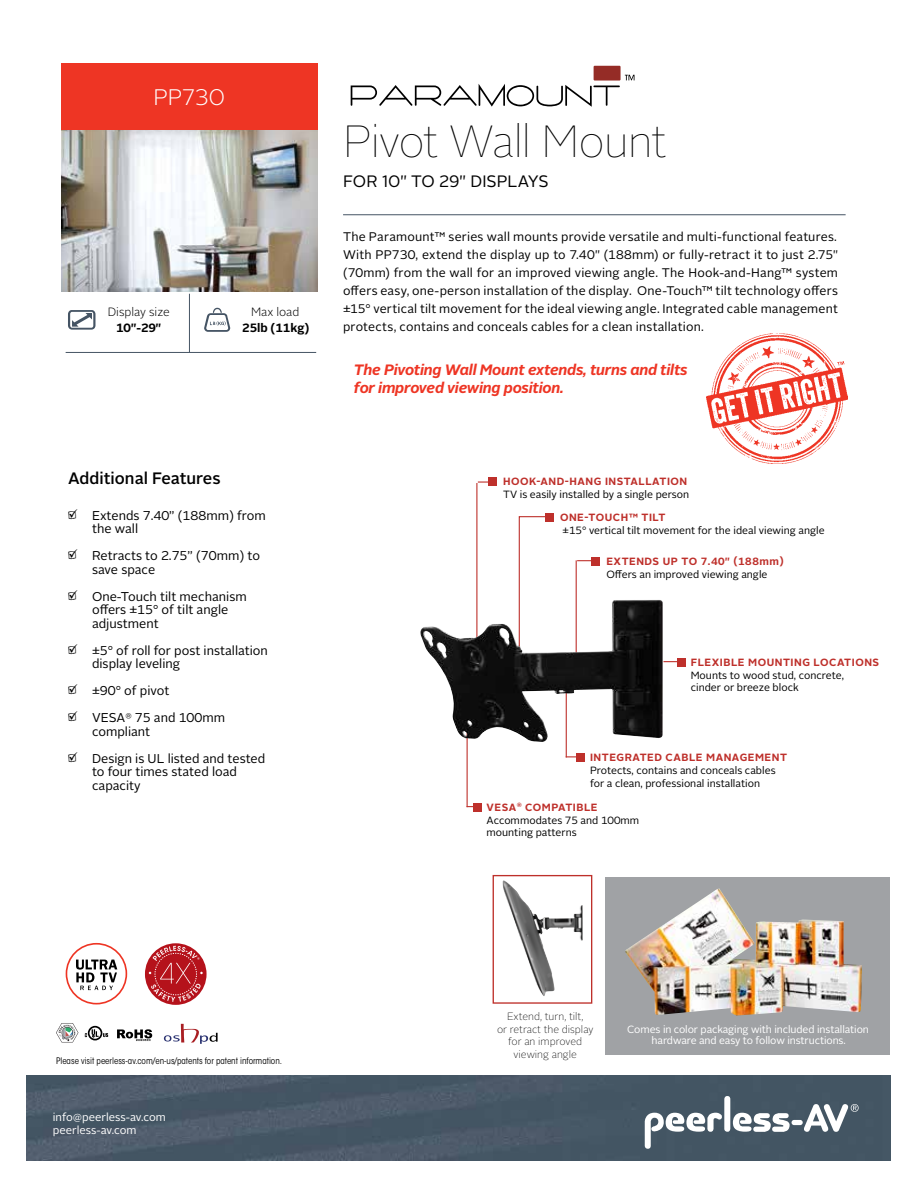
<style>
.page{position:relative;width:918px;height:1188px;background:#fff}
.page>*{position:absolute;margin:0;border:0;box-sizing:border-box;transform-origin:0 0}
.t1{font:100 45px "Alright Sans";letter-spacing:-.03em;color:#000}
.t2{font:300 22.5px "Alright Sans";letter-spacing:-.015em;color:#fff}
.t3{font:16.5px "Alright Sans";letter-spacing:-.005em;color:#000}
.t4{font:500 16.5px "Alright Sans";color:#000}
.t5{font:italic 700 15px/18px "Alright Sans";letter-spacing:-.015em;color:#ee3524}
.t6{font:12.75px/13.5px "Alright Sans";color:#000}
.t7{font:12.45px/18px "Alright Sans";letter-spacing:.015em;color:#000;text-align:justify}
.t8{font:300 12px "Alright Sans";color:#000}
.t9{font:700 12px "Alright Sans";color:#000}
.t10{font:11.25px/12.8px "Alright Sans";color:#fff}
.t11{font:10.5px/12.8px "Alright Sans";color:#000}
.t12{font:700 10.5px "Alright Sans";letter-spacing:.05em;color:#be302b}
.t13{font:10.5px/10.9px "Alright Sans";letter-spacing:-.01em;color:#fff;text-align:center}
.t14{font:100 10.5px/12.8px "Alright Sans";color:#000;text-align:center}
.t15{font:condensed 9px "ITC Avant Garde Std";color:#000}
.s1{font-family:"Checkbox Larger"}
.s2{font-weight:700;color:#be302b}
</style>
<div class="page">
<hr style="left:189px;top:294px;width:1px;height:58px;background:#455464">
<hr style="left:66px;top:352px;width:250px;height:1px;background:#455464">
<img style="left:61px;top:130px;width:257px;height:162px">
<svg style="left:68px;top:310px;width:28px;height:20px"></svg>
<svg style="left:204px;top:308px;width:26px;height:24px"></svg>
<img style="left:706px;top:333px;width:141px;height:131px">
<hr style="left:343px;top:214px;width:503px;height:1px;background:#455464">
<div style="left:61px;top:63px;width:257px;height:67px;background:#ee3524"></div>
<img style="left:27px;top:1076px;width:864px;height:85px">
<svg style="left:645px;top:1113px;width:77px;height:36px"></svg>
<div style="left:724px;top:1096px;width:6px;height:36px;background:#fff;border-radius:3px"></div>
<svg style="left:733px;top:1113px;width:57px;height:19px"></svg>
<div style="left:792px;top:1120px;width:11px;height:5px;background:#fff;border-radius:3px"></div>
<svg style="left:803px;top:1103px;width:56px;height:30px"></svg>
<div style="left:88px;top:1026px;width:14px;height:14px;border:2px solid #000;border-radius:50%"></div>
<svg style="left:85px;top:1029px;width:23px;height:8px"></svg>
<svg style="left:56px;top:1023px;width:22px;height:19px"></svg>
<svg style="left:117px;top:1029px;width:35px;height:12px"></svg>
<svg style="left:145px;top:943px;width:62px;height:62px"></svg>
<svg style="left:149px;top:946px;width:54px;height:56px;background:#c4454c"></svg>
<div style="left:66px;top:943px;width:61px;height:61px;border:2px solid #ee3524;border-radius:50%"></div>
<svg style="left:76px;top:960px;width:41px;height:30px"></svg>
<div style="left:605px;top:877px;width:285px;height:177px;background:#a0a2a5"></div>
<div style="left:594px;top:66px;width:27px;height:15px;background:#952c26"></div>
<svg style="left:351px;top:75px;width:283px;height:32px"></svg>
<div style="left:493px;top:875px;width:99px;height:129px;border:1px solid #be302b"></div>
<hr style="left:467px;top:733px;width:1px;height:74px;background:#be302b">
<div style="left:473px;top:803px;width:9px;height:9px;background:#be302b"></div>
<div style="left:545px;top:513px;width:9px;height:9px;background:#be302b"></div>
<hr style="left:476px;top:483px;width:1px;height:155px;background:#be302b">
<svg style="left:478px;top:481px;width:10px;height:2px"></svg>
<div style="left:488px;top:477px;width:9px;height:9px;background:#be302b"></div>
<svg style="left:663px;top:661px;width:14px;height:1px"></svg>
<div style="left:677px;top:658px;width:9px;height:9px;background:#be302b"></div>
<hr style="left:576px;top:560px;width:1px;height:98px;background:#be302b">
<svg style="left:577px;top:560px;width:14px;height:1px"></svg>
<div style="left:591px;top:557px;width:9px;height:9px;background:#be302b"></div>
<svg style="left:164px;top:1024px;width:54px;height:20px"></svg>
<hr style="left:566px;top:676px;width:1px;height:81px;background:#be302b">
<div style="left:576px;top:753px;width:9px;height:9px;background:#be302b"></div>
<svg style="left:518px;top:516px;width:27px;height:84px"></svg>
<img style="left:420px;top:600px;width:243px;height:142px">
<img style="left:503px;top:880px;width:80px;height:116px">
<img style="left:625px;top:889px;width:237px;height:127px">
<h2 class="t2" style="left:154px;top:82px;width:73px">PP730</h2>
<p class="t8" style="left:108px;top:304px;width:64px">Display size</p>
<p class="t9" style="left:116px;top:320px;width:47px">10"-29"</p>
<p class="t8" style="left:251px;top:304px;width:50px">Max load</p>
<p class="t9" style="left:242px;top:320px;width:69px">25lb (11kg)</p>
<h3 class="t4" style="left:68px;top:467px;width:154px">Additional Features</h3>
<p class="t6" style="left:92px;top:509px;width:175px;text-indent:-24px"><span class="s1">•</span> Extends 7.40” (188mm) from the wall</p>
<p class="t6" style="left:92px;top:549px;width:170px;text-indent:-24px"><span class="s1">•</span> Retracts to 2.75” (70mm) to save space</p>
<p class="t6" style="left:92px;top:590px;width:156px;text-indent:-24px"><span class="s1">•</span> One-Touch tilt mechanism offers ±15° of tilt angle adjustment</p>
<p class="t6" style="left:92px;top:644px;width:177px;text-indent:-24px"><span class="s1">•</span> ±5° of roll for post installation display leveling</p>
<p class="t6" style="left:68px;top:684px;width:103px"><span class="s1">•</span> ±90° of pivot</p>
<p class="t6" style="left:92px;top:711px;width:135px;text-indent:-24px"><span class="s1">•</span> VESA<sup>®</sup> 75 and 100mm compliant</p>
<p class="t6" style="left:92px;top:752px;width:175px;text-indent:-24px"><span class="s1">•</span> Design is UL listed and tested to four times stated load capacity</p>
<h1 class="t1" style="left:343px;top:111px;width:325px">Pivot Wall Mount</h1>
<h3 class="t3" style="left:343px;top:170px;width:207px">FOR 10" TO 29" DISPLAYS</h3>
<p class="t7" style="left:343px;top:228px;width:497px">The Paramount™ series wall mounts provide versatile and multi-functional features.<br>With PP730, extend the display up to 7.40" (188mm) or fully-retract it to just 2.75" (70mm) from the wall for an improved viewing angle. The Hook-and-Hang™ system offers easy, one-person installation of the display. One-Touch™ tilt technology offers ±15° vertical tilt movement for the ideal viewing angle. Integrated cable management protects, contains and conceals cables for a clean installation.</p>
<p class="t5" style="left:354px;top:361px;width:335px">The Pivoting Wall Mount extends, turns and tilts for improved viewing position.</p>
<p class="t12" style="left:503px;top:474px;width:186px">HOOK-AND-HANG INSTALLATION</p>
<p class="t11" style="left:503px;top:488px;width:187px">TV is easily installed by a single person</p>
<p class="t12" style="left:560px;top:510px;width:107px">ONE-TOUCH™ TILT</p>
<p class="t11" style="left:563px;top:524px;width:263px">±15° vertical tilt movement for the ideal viewing angle</p>
<p class="t12" style="left:606px;top:554px;width:179px">EXTENDS UP TO 7.40" (188mm)</p>
<p class="t11" style="left:606px;top:568px;width:163px">Offers an improved viewing angle</p>
<p class="t12" style="left:691px;top:655px;width:190px">FLEXIBLE MOUNTING LOCATIONS</p>
<p class="t11" style="left:691px;top:669px;width:155px">Mounts to wood stud, concrete, cinder or breeze block</p>
<p class="t12" style="left:590px;top:750px;width:198px">INTEGRATED CABLE MANAGEMENT</p>
<p class="t11" style="left:590px;top:764px;width:187px">Protects, contains and conceals cables for a clean, professional installation</p>
<p class="t11" style="left:487px;top:801px;width:154px"><span class="s2">VESA</span><sup>®</sup> <span class="s2">COMPATIBLE<br></span>Accommodates 75 and 100mm mounting patterns</p>
<p class="t15" style="left:56px;top:1056px;width:228px">Please visit peerless-av.com/en-us/patents for patent information.</p>
<p class="t10" style="left:53px;top:1111px;width:114px">info@peerless-av.com peerless-av.com</p>
<p class="t14" style="left:497px;top:1010px;width:98px">Extend, turn, tilt,<br>or retract the display for an improved viewing angle</p>
<p class="t13" style="left:627px;top:1024px;width:243px">Comes in color packaging with included installation hardware and easy to follow instructions.</p>
</div>
